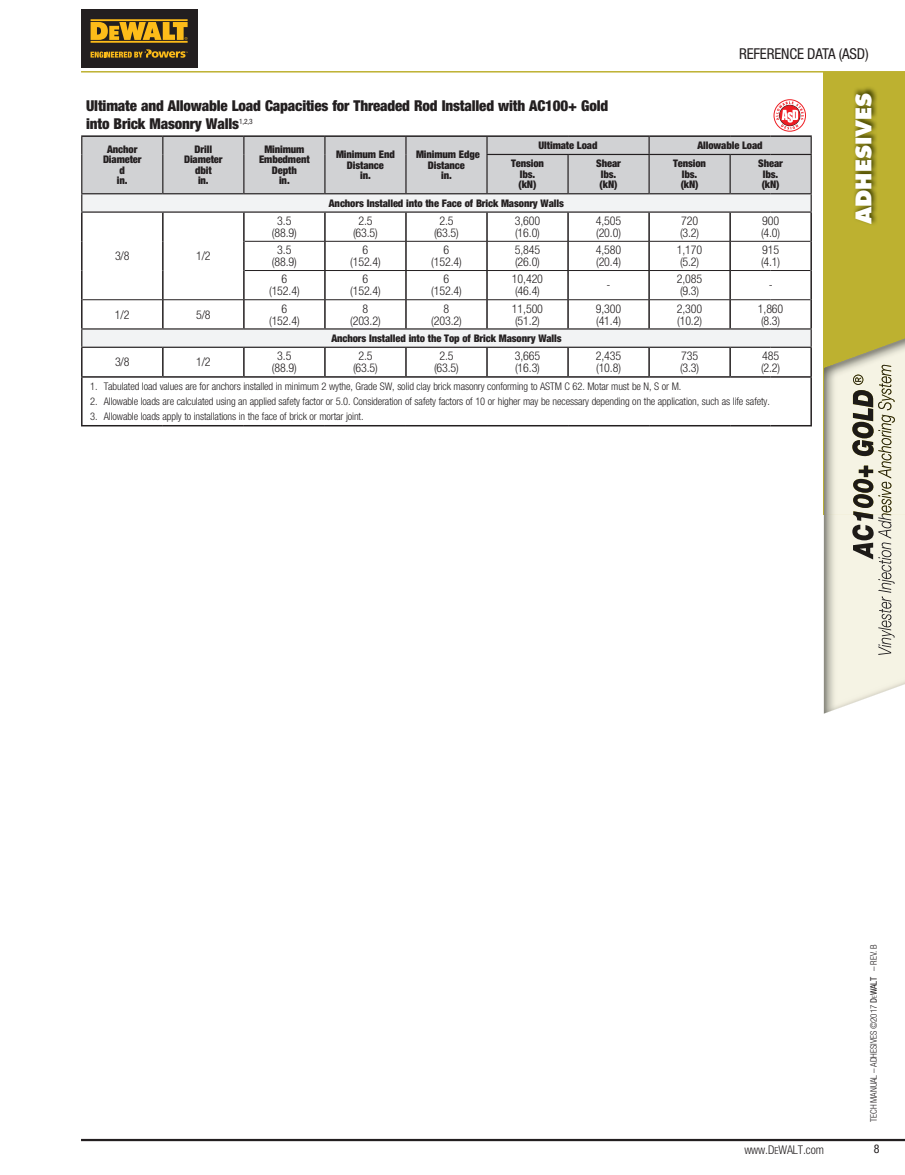
<style>
.page{position:relative;width:905px;height:1175px;background:#fff}
.page>*{position:absolute;margin:0;border:0;box-sizing:border-box;transform-origin:0 0}
.t1{font:800 21px "Futura Std";color:#fff}
.t2{font:900 condensed 15px/18px "Helvetica Neue LT Std";letter-spacing:-.01em;color:#231f20}
.t3{font:condensed 15px "Helvetica Neue LT Std";letter-spacing:-.01em;color:#231f20}
.t4{font:300 condensed 12px/12px "Helvetica Neue LT Std";letter-spacing:-.01em;color:#231f20}
.t5{font:condensed 12px "Helvetica Neue LT Std";color:#231f20}
.t6{font:300 condensed 10.5px "Helvetica Neue LT Std";letter-spacing:-.01em;color:#231f20}
.t7{font:900 condensed 10.5px/10.5px "Helvetica Neue LT Std";letter-spacing:-.01em;color:#231f20;text-align:center}
.t8{font:300 condensed 9px "Helvetica Neue LT Std";letter-spacing:-.01em;color:#231f20}
.s1{font-weight:400}
.s2{font-size:6.3px}
.s3{font-size:9.6px}
</style>
<div class="page">
<hr style="left:81px;top:1138px;width:823px;height:3px;background:#231f20">
<div style="left:824px;top:73px;width:80px;height:442px;background:#bdb130"></div>
<img style="left:854px;top:87px;width:23px;height:137px">
<hr style="left:81px;top:71px;width:823px;height:2px;background:#bdb130">
<div style="left:81px;top:9px;width:117px;height:58px;background:#231f20"></div>
<svg style="left:91px;top:19px;width:97px;height:24px"></svg>
<svg style="left:91px;top:49px;width:97px;height:9px"></svg>
<hr style="left:810px;top:213px;width:2px;height:28px;background:#231f20">
<hr style="left:810px;top:241px;width:2px;height:29px;background:#231f20">
<hr style="left:810px;top:270px;width:2px;height:30px;background:#231f20">
<hr style="left:810px;top:300px;width:2px;height:28px;background:#231f20">
<hr style="left:810px;top:348px;width:2px;height:28px;background:#231f20">
<hr style="left:81px;top:376px;width:82px;height:2px;background:#231f20">
<hr style="left:81px;top:378px;width:1px;height:47px;background:#231f20">
<hr style="left:163px;top:376px;width:81px;height:2px;background:#231f20">
<hr style="left:244px;top:376px;width:81px;height:2px;background:#231f20">
<hr style="left:325px;top:376px;width:81px;height:2px;background:#231f20">
<hr style="left:406px;top:376px;width:81px;height:2px;background:#231f20">
<hr style="left:487px;top:376px;width:81px;height:2px;background:#231f20">
<hr style="left:568px;top:376px;width:81px;height:2px;background:#231f20">
<hr style="left:649px;top:376px;width:81px;height:2px;background:#231f20">
<hr style="left:730px;top:376px;width:40px;height:2px;background:#231f20">
<hr style="left:770px;top:376px;width:42px;height:2px;background:#231f20">
<hr style="left:810px;top:378px;width:2px;height:47px;background:#231f20">
<hr style="left:81px;top:425px;width:82px;height:1px;background:#231f20">
<hr style="left:163px;top:425px;width:81px;height:1px;background:#231f20">
<hr style="left:244px;top:425px;width:81px;height:1px;background:#231f20">
<hr style="left:325px;top:425px;width:81px;height:1px;background:#231f20">
<hr style="left:406px;top:425px;width:81px;height:1px;background:#231f20">
<hr style="left:487px;top:425px;width:81px;height:1px;background:#231f20">
<hr style="left:568px;top:425px;width:81px;height:1px;background:#231f20">
<hr style="left:649px;top:425px;width:81px;height:1px;background:#231f20">
<hr style="left:730px;top:425px;width:40px;height:1px;background:#231f20">
<hr style="left:770px;top:425px;width:42px;height:1px;background:#231f20">
<svg style="left:81px;top:99px;width:730px;height:277px"></svg>
<img style="left:823px;top:368px;width:81px;height:345px">
<img style="left:824px;top:339px;width:80px;height:176px">
<h2 class="t3" style="left:739px;top:45px;width:131px">REFERENCE DATA (ASD)</h2>
<h2 class="t2" style="left:86px;top:97px;width:523px">Ultimate and Allowable Load Capacities for Threaded Rod Installed with AC100+ Gold into Brick Masonry Walls<sup>1,2,3</sup></h2>
<p class="t7" style="left:103px;top:144px;width:40px">Anchor<br>Diameter d<br>in.</p>
<p class="t7" style="left:184px;top:144px;width:40px">Drill<br>Diameter dbit<br>in.</p>
<p class="t7" style="left:259px;top:144px;width:52px">Minimum<br>Embedment<br>Depth<br>in.</p>
<p class="t7" style="left:336px;top:149px;width:60px">Minimum End<br>Distance<br>in.</p>
<p class="t7" style="left:416px;top:149px;width:65px">Minimum Edge<br>Distance<br>in.</p>
<p class="t7" style="left:538px;top:140px;width:60px">Ultimate Load</p>
<p class="t7" style="left:697px;top:140px;width:67px">Allowable Load</p>
<p class="t7" style="left:511px;top:158px;width:35px">Tension lbs. (kN)</p>
<p class="t7" style="left:596px;top:158px;width:26px">Shear lbs. (kN)</p>
<p class="t7" style="left:673px;top:158px;width:35px">Tension lbs. (kN)</p>
<p class="t7" style="left:758px;top:158px;width:26px">Shear lbs. (kN)</p>
<p class="t7" style="left:329px;top:197px;width:236px">Anchors Installed into the Face of Brick Masonry Walls</p>
<p class="t4" style="left:115px;top:250px;width:16px">3/8</p>
<p class="t4" style="left:196px;top:250px;width:16px">1/2</p>
<p class="t4" style="left:272px;top:215px;width:26px;text-align:center">3.5 (88.9)</p>
<p class="t4" style="left:353px;top:215px;width:26px;text-align:center">2.5 (63.5)</p>
<p class="t4" style="left:434px;top:215px;width:26px;text-align:center">2.5 (63.5)</p>
<p class="t4" style="left:515px;top:215px;width:27px">3,600 (16.0)</p>
<p class="t4" style="left:596px;top:215px;width:27px">4,505 (20.0)</p>
<p class="t4" style="left:680px;top:215px;width:21px">720 (3.2)</p>
<p class="t4" style="left:761px;top:215px;width:21px">900 (4.0)</p>
<p class="t4" style="left:272px;top:244px;width:26px;text-align:center">3.5 (88.9)</p>
<p class="t4" style="left:350px;top:244px;width:32px;text-align:center">6 (152.4)</p>
<p class="t4" style="left:431px;top:244px;width:32px;text-align:center">6 (152.4)</p>
<p class="t4" style="left:515px;top:244px;width:27px">5,845 (26.0)</p>
<p class="t4" style="left:596px;top:244px;width:27px">4,580 (20.4)</p>
<p class="t4" style="left:677px;top:244px;width:27px">1,170 (5.2)</p>
<p class="t4" style="left:761px;top:244px;width:21px">915 (4.1)</p>
<p class="t4" style="left:269px;top:273px;width:32px;text-align:center">6 (152.4)</p>
<p class="t4" style="left:350px;top:273px;width:32px;text-align:center">6 (152.4)</p>
<p class="t4" style="left:431px;top:273px;width:32px;text-align:center">6 (152.4)</p>
<p class="t4" style="left:512px;top:273px;width:33px">10,420 (46.4)</p>
<p class="t4" style="left:606px;top:279px;width:5px">-</p>
<p class="t4" style="left:677px;top:273px;width:27px">2,085 (9.3)</p>
<p class="t4" style="left:768px;top:279px;width:5px">-</p>
<p class="t4" style="left:115px;top:308px;width:16px">1/2</p>
<p class="t4" style="left:196px;top:308px;width:16px">5/8</p>
<p class="t4" style="left:269px;top:302px;width:32px;text-align:center">6 (152.4)</p>
<p class="t4" style="left:350px;top:302px;width:32px;text-align:center">8 (203.2)</p>
<p class="t4" style="left:431px;top:302px;width:32px;text-align:center">8 (203.2)</p>
<p class="t4" style="left:512px;top:302px;width:33px">11,500 (51.2)</p>
<p class="t4" style="left:596px;top:302px;width:27px">9,300 (41.4)</p>
<p class="t4" style="left:677px;top:302px;width:27px">2,300 (10.2)</p>
<p class="t4" style="left:758px;top:302px;width:27px">1,860 (8.3)</p>
<p class="t7" style="left:331px;top:333px;width:232px">Anchors Installed into the Top of Brick Masonry Walls</p>
<p class="t4" style="left:115px;top:356px;width:16px">3/8</p>
<p class="t4" style="left:196px;top:356px;width:16px">1/2</p>
<p class="t4" style="left:272px;top:350px;width:26px;text-align:center">3.5 (88.9)</p>
<p class="t4" style="left:353px;top:350px;width:26px;text-align:center">2.5 (63.5)</p>
<p class="t4" style="left:434px;top:350px;width:26px;text-align:center">2.5 (63.5)</p>
<p class="t4" style="left:515px;top:350px;width:27px">3,665 (16.3)</p>
<p class="t4" style="left:596px;top:350px;width:27px">2,435 (10.8)</p>
<p class="t4" style="left:680px;top:350px;width:21px">735 (3.3)</p>
<p class="t4" style="left:761px;top:350px;width:21px">485 (2.2)</p>
<p class="t6" style="left:90px;top:380px;width:592px">1. Tabulated load values are for anchors installed in minimum 2 wythe, Grade SW, solid clay brick masonry conforming to ASTM C 62. Motar must be N, S or M.</p>
<p class="t6" style="left:90px;top:395px;width:681px">2. Allowable loads are calculated using an applied safety factor or 5.0. Consideration of safety factors of 10 or higher may be necessary depending on the application, such as life safety.</p>
<p class="t6" style="left:90px;top:410px;width:275px">3. Allowable loads apply to installations in the face of brick or mortar joint.</p>
<h1 class="t1" style="left:850px;top:224px;width:133px;rotate:-90deg">ADHESIVES</h1>
<p class="t8" style="left:868px;top:1121px;width:178px;rotate:-90deg">TECH MANUAL – ADHESIVES ©2017 <span class="s1">D</span><span class="s2">E</span><span class="s1">WALT</span> – REV. B</p>
<p class="t4" style="left:744px;top:1143px;width:81px">www.D<span class="s3">E</span>WALT.com</p>
<p class="t5" style="left:873px;top:1142px;width:7px">8</p>
</div>
